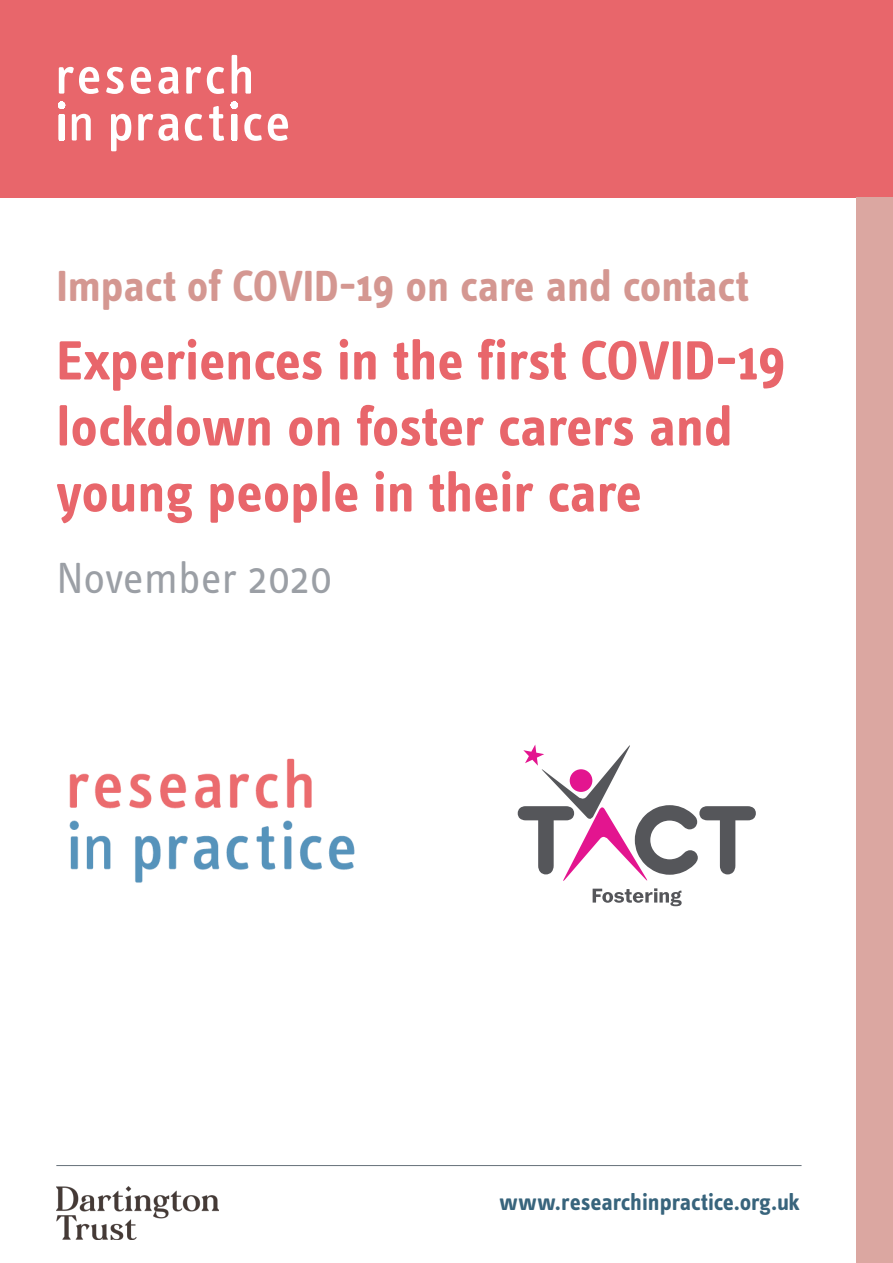
<style>
.page{position:relative;width:893px;height:1263px;background:#fff}
.page>*{position:absolute;margin:0;border:0;box-sizing:border-box;transform-origin:0 0}
.Heading_4{font:700 57px/66px "Info Text Pro";color:#e8666b}
.t1{font:700 45px "Info Text Pro";color:#d49791}
.Heading_4-2{font:45px "Info Text Pro";color:#9b9fa5}
.Sub_heading{font:700 24px "Info Text Pro";color:#38647c}
</style>
<div class="page">
<hr style="left:56px;top:1165px;width:745px;height:1px;background:#667179">
<div style="left:0;top:0;width:893px;height:197px;background:#e8666b"></div>
<svg style="left:58px;top:55px;width:230px;height:96px"></svg>
<div style="left:857px;top:197px;width:36px;height:1066px;background:#dba7a1"></div>
<img style="left:56px;top:1186px;width:162px;height:53px">
<img style="left:69px;top:758px;width:286px;height:125px">
<svg style="left:518px;top:744px;width:238px;height:162px"></svg>
<p class="t1" style="left:56px;top:259px;width:694px">Impact of COVID-19 on care and contact</p>
<p class="Heading_4" style="left:56px;top:327px;width:731px">Experiences in the first COVID-19 lockdown on foster carers and young people in their care</p>
<p class="Heading_4-2" style="left:56px;top:551px;width:278px">November 2020</p>
<p class="Sub_heading" style="left:500px;top:1188px;width:302px">www.researchinpractice.org.uk</p>
</div>
